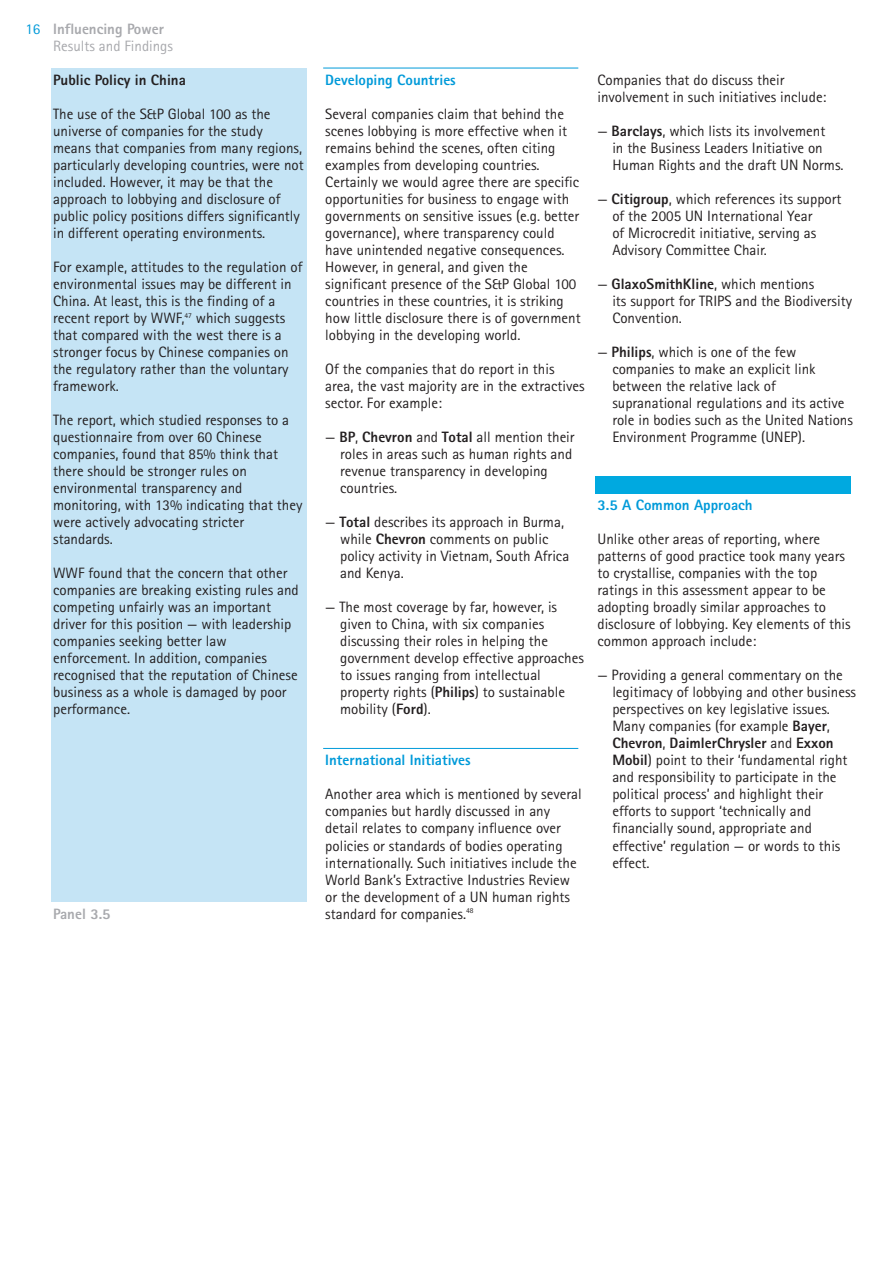
<style>
.page{position:relative;width:893px;height:1263px;background:#fff}
.page>*{position:absolute;margin:0;border:0;box-sizing:border-box;transform-origin:0 0}
.t1{font:15px/17px "Rotis Sans Serif";color:#231f20}
.t2{font:800 15px "Rotis Sans Serif";color:#009ad9}
.t3{font:15px/17px "Rotis Sans Serif";color:#a8a9ad}
.t4{font:800 15px "Rotis Sans Serif";color:#231f20}
.t5{font:800 15px "Rotis Sans Serif";color:#a8a9ad}
.s1{color:#009ad9}
.s2{font-weight:800}
</style>
<div class="page">
<hr style="left:323px;top:68px;width:255px;height:1px;background:#009ad9">
<hr style="left:323px;top:748px;width:255px;height:1px;background:#009ad9">
<div style="left:595px;top:476px;width:255px;height:17px;background:#00a9e0"></div>
<div style="left:51px;top:68px;width:255px;height:833px;background:#c5e4f5"></div>
<p class="t3" style="left:53px;top:22px;width:121px;text-indent:-28px"><span class="s1">16</span> <span class="s2">Influencing Power<br></span>Results and Findings</p>
<p class="t4" style="left:53px;top:75px;width:134px">Public Policy in China</p>
<p class="t1" style="left:53px;top:107px;width:252px">The use of the S&amp;P Global 100 as the universe of companies for the study means that companies from many regions, particularly developing countries, were not included. However, it may be that the approach to lobbying and disclosure of public policy positions differs significantly in different operating environments.</p>
<p class="t1" style="left:53px;top:260px;width:251px">For example, attitudes to the regulation of environmental issues may be different in China. At least, this is the finding of a recent report by WWF,<sup>47</sup> which suggests that compared with the west there is a stronger focus by Chinese companies on the regulatory rather than the voluntary framework.</p>
<p class="t1" style="left:53px;top:413px;width:251px">The report, which studied responses to a questionnaire from over 60 Chinese companies, found that 85% think that there should be stronger rules on environmental transparency and monitoring, with 13% indicating that they were actively advocating stricter standards.</p>
<p class="t1" style="left:53px;top:566px;width:247px">WWF found that the concern that other companies are breaking existing rules and competing unfairly was an important driver for this position — with leadership companies seeking better law enforcement. In addition, companies recognised that the reputation of Chinese business as a whole is damaged by poor performance.</p>
<p class="t5" style="left:53px;top:908px;width:59px">Panel 3.5</p>
<p class="t2" style="left:325px;top:75px;width:132px">Developing Countries</p>
<p class="t1" style="left:325px;top:107px;width:257px">Several companies claim that behind the scenes lobbying is more effective when it remains behind the scenes, often citing examples from developing countries.<br>Certainly we would agree there are specific opportunities for business to engage with governments on sensitive issues (e.g. better governance), where transparency could have unintended negative consequences.<br>However, in general, and given the significant presence of the S&amp;P Global 100 countries in these countries, it is striking how little disclosure there is of government lobbying in the developing world.</p>
<p class="t1" style="left:325px;top:362px;width:261px">Of the companies that do report in this area, the vast majority are in the extractives sector. For example:</p>
<p class="t1" style="left:340px;top:430px;width:236px;text-indent:-15px">— <span class="s2">BP</span>, <span class="s2">Chevron</span> and <span class="s2">Total</span> all mention their roles in areas such as human rights and revenue transparency in developing countries.</p>
<p class="t1" style="left:340px;top:515px;width:231px;text-indent:-15px">— <span class="s2">Total</span> describes its approach in Burma, while <span class="s2">Chevron</span> comments on public policy activity in Vietnam, South Africa and Kenya.</p>
<p class="t1" style="left:340px;top:600px;width:245px;text-indent:-15px">— The most coverage by far, however, is given to China, with six companies discussing their roles in helping the government develop effective approaches to issues ranging from intellectual property rights (<span class="s2">Philips</span>) to sustainable mobility (<span class="s2">Ford</span>).</p>
<p class="t2" style="left:325px;top:755px;width:147px">International Initiatives</p>
<p class="t1" style="left:325px;top:787px;width:258px">Another area which is mentioned by several companies but hardly discussed in any detail relates to company influence over policies or standards of bodies operating internationally. Such initiatives include the World Bank’s Extractive Industries Review or the development of a UN human rights standard for companies.<sup>48</sup></p>
<p class="t1" style="left:597px;top:73px;width:231px">Companies that do discuss their involvement in such initiatives include:</p>
<p class="t1" style="left:612px;top:124px;width:233px;text-indent:-15px">— <span class="s2">Barclays</span>, which lists its involvement<br>in the Business Leaders Initiative on<br>Human Rights and the draft UN Norms.</p>
<p class="t1" style="left:612px;top:192px;width:231px;text-indent:-15px">— <span class="s2">Citigroup</span>, which references its support of the 2005 UN International Year<br>of Microcredit initiative, serving as Advisory Committee Chair.</p>
<p class="t1" style="left:612px;top:277px;width:241px;text-indent:-15px">— <span class="s2">GlaxoSmithKline</span>, which mentions<br>its support for TRIPS and the Biodiversity<br>Convention.</p>
<p class="t1" style="left:612px;top:345px;width:242px;text-indent:-15px">— <span class="s2">Philips</span>, which is one of the few companies to make an explicit link between the relative lack of supranational regulations and its active role in bodies such as the United Nations Environment Programme (UNEP).</p>
<p class="t2" style="left:597px;top:500px;width:157px">3.5 A Common Approach</p>
<p class="t1" style="left:597px;top:532px;width:255px">Unlike other areas of reporting, where patterns of good practice took many years to crystallise, companies with the top ratings in this assessment appear to be adopting broadly similar approaches to disclosure of lobbying. Key elements of this common approach include:</p>
<p class="t1" style="left:612px;top:668px;width:245px;text-indent:-15px">— Providing a general commentary on the legitimacy of lobbying and other business perspectives on key legislative issues.<br>Many companies (for example <span class="s2">Bayer</span>, <span class="s2">Chevron</span>, <span class="s2">DaimlerChrysler</span> and <span class="s2">Exxon Mobil</span>) point to their ‘fundamental right and responsibility to participate in the political process’ and highlight their efforts to support ‘technically and financially sound, appropriate and effective’ regulation — or words to this effect.</p>
</div>
